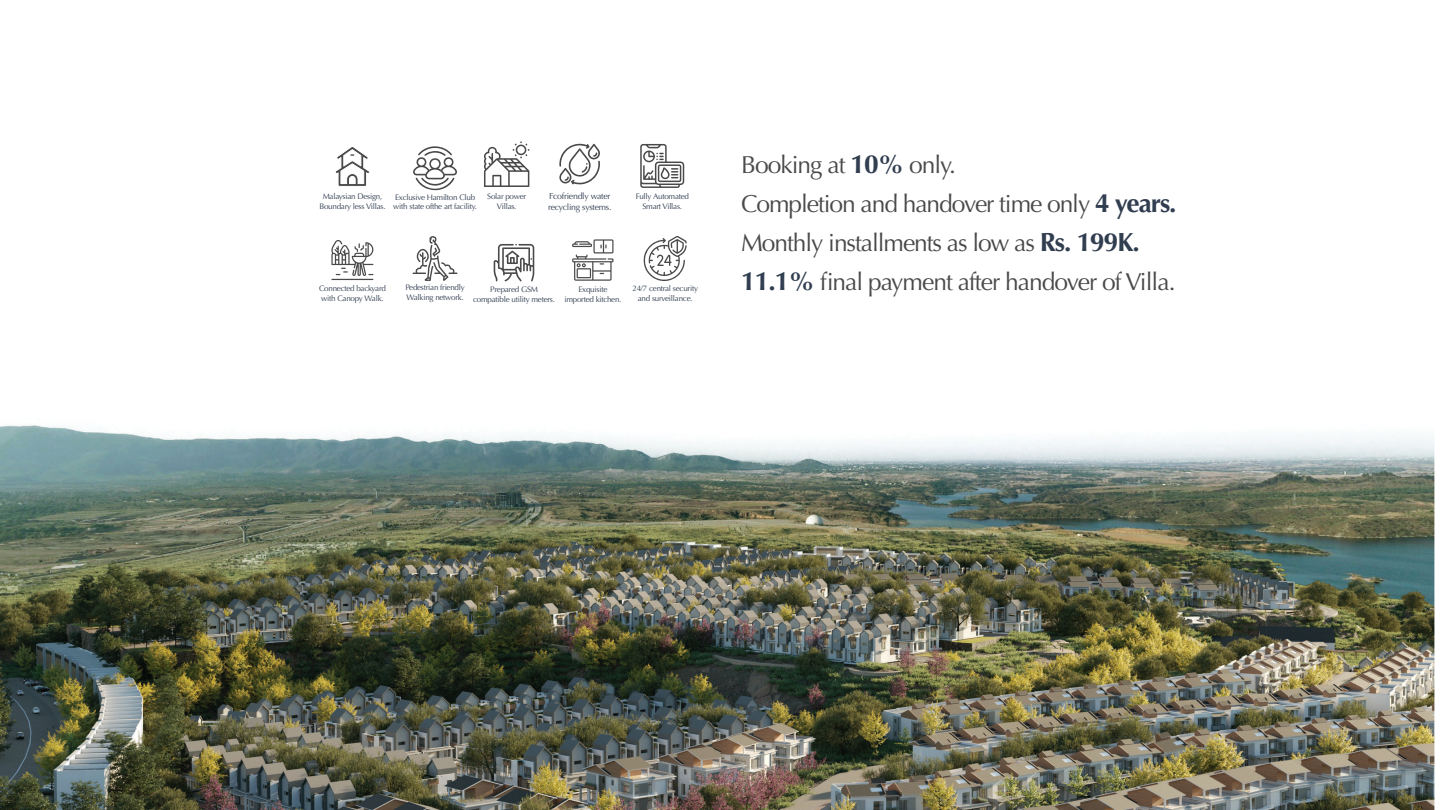
<style>
.page{position:relative;width:1440px;height:810px;background:#fff}
.page>*{position:absolute;margin:0;border:0;box-sizing:border-box;transform-origin:0 0}
.t1{font:24.6px/38.8px "Optima";letter-spacing:-.045em;color:#494949}
.t2{font:8.77px/10.5px "Optima";letter-spacing:-.03em;color:#313e50}
.t3{font:8.02px/9.6px "Optima";letter-spacing:-.03em;color:#313e50;text-align:center}
.s1{font-weight:700;font-size:26.4px;color:#313e50}
</style>
<div class="page">
<img style="left:0;top:141px;width:1434px;height:669px">
<svg style="left:334px;top:145px;width:36px;height:42px"></svg>
<svg style="left:331px;top:239px;width:42px;height:41px"></svg>
<svg style="left:413px;top:236px;width:44px;height:45px"></svg>
<svg style="left:413px;top:146px;width:44px;height:44px"></svg>
<svg style="left:559px;top:144px;width:41px;height:41px"></svg>
<svg style="left:484px;top:142px;width:45px;height:45px"></svg>
<svg style="left:640px;top:144px;width:44px;height:44px"></svg>
<svg style="left:494px;top:244px;width:40px;height:38px"></svg>
<svg style="left:643px;top:236px;width:44px;height:45px"></svg>
<svg style="left:572px;top:239px;width:42px;height:42px"></svg>
<p class="t3" style="left:319px;top:192px;width:68px">Malaysian Design,<br>Boundary less Villas.</p>
<p class="t3" style="left:393px;top:192px;width:85px;text-align:left">Exclusive Hamilton Club with state ofthe art facility.</p>
<p class="t2" style="left:548px;top:191px;width:65px">Fcofriendly water recycling systems.</p>
<p class="t3" style="left:487px;top:192px;width:40px">Solar power<br>Villas.</p>
<p class="t3" style="left:636px;top:191px;width:55px">Fully Automated<br>Smart Villas.</p>
<p class="t3" style="left:319px;top:284px;width:68px;text-align:left">Connected backyard with Canopy Walk.</p>
<p class="t3" style="left:405px;top:283px;width:61px;text-align:left">Pedestrian friendly<br>Walking network.</p>
<p class="t3" style="left:473px;top:285px;width:83px">Prepared GSM compatible utility meters.</p>
<p class="t3" style="left:633px;top:284px;width:67px">24/7 central security and surveillance.</p>
<p class="t3" style="left:564px;top:285px;width:59px">Exquisite imported kitchen.</p>
<h1 class="t1" style="left:741px;top:146px;width:437px">Booking at <span class="s1">10%</span> only.<br>Completion and handover time only <span class="s1">4 years.<br></span>Monthly installments as low as <span class="s1">Rs. 199K.<br>11.1%</span> final payment after handover of Villa.</h1>
</div>
